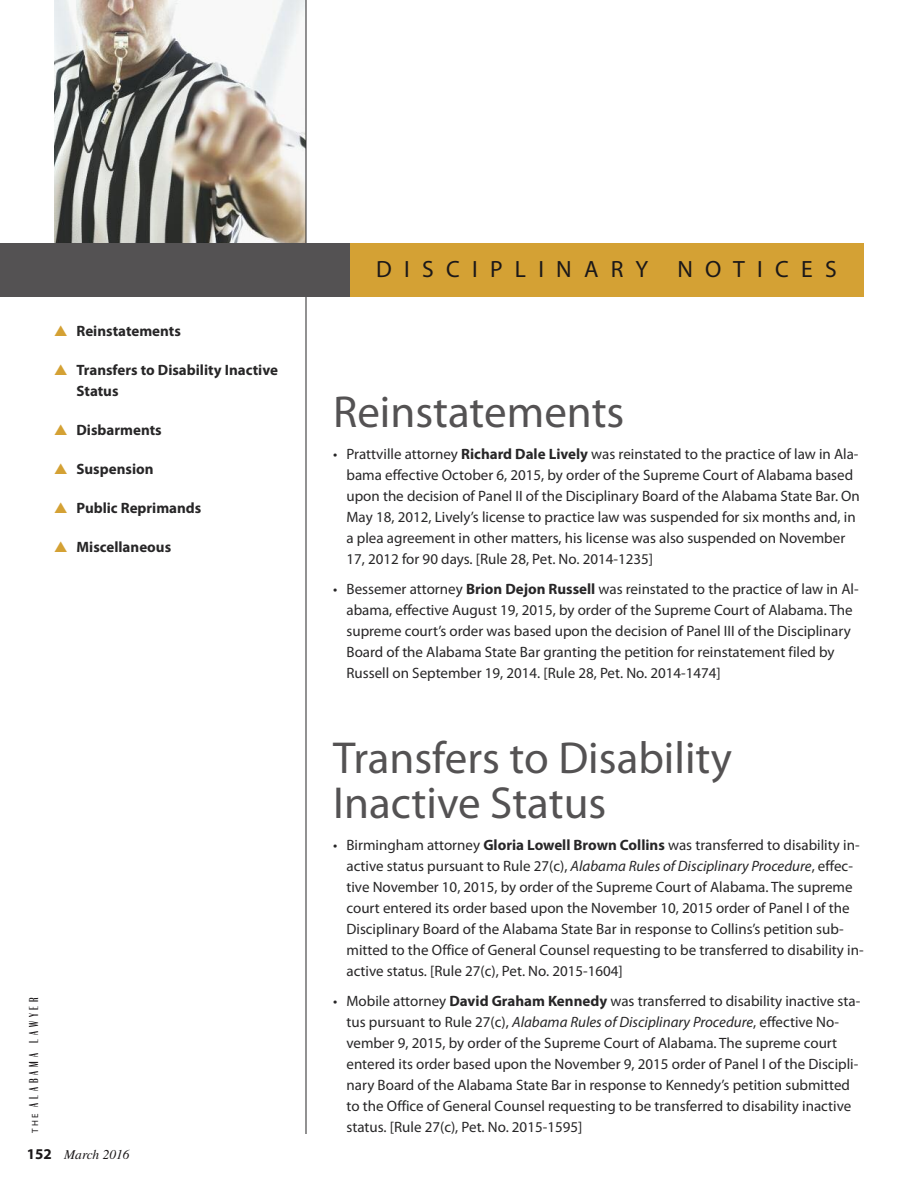
<style>
.page{position:relative;width:918px;height:1188px;background:#fff}
.page>*{position:absolute;margin:0;border:0;box-sizing:border-box;transform-origin:0 0}
.t1{font:45px/45px "Myriad Pro";color:#545253}
.t2{font:23.55px "Myriad Pro";letter-spacing:.52em;color:#1b1819}
.t3{font:15px/21px "Myriad Pro";color:#272627}
.t4{font:700 15px/21px "Myriad Pro";color:#272627}
.t5{font:500 13.5px "Britannic Com D";letter-spacing:.295em;color:#1b1819}
.t6{font:italic 13.5px "Times";color:#1b1819}
.s1{color:#d4a134}
.s2{font-family:"Myriad Pro";font-weight:400;font-size:9px}
.s3{font-family:"Myriad Pro";font-weight:700;font-style:normal;font-size:15px}
.s4{font-weight:700}
.s5{font-style:italic}
</style>
<div class="page">
<img style="left:54px;top:0;width:252px;height:243px">
<hr style="left:306px;top:0;width:1px;height:1134px;background:#272627">
<div style="left:0;top:243px;width:864px;height:54px;background:#d4a134"></div>
<div style="left:0;top:243px;width:350px;height:54px;background:#545253"></div>
<p class="t4" style="left:54px;top:322px;width:128px"><span class="s1">▲</span> reinstatements</p>
<p class="t4" style="left:76px;top:361px;width:203px;text-indent:-22px"><span class="s1">▲</span> Transfers to disability inactive status</p>
<p class="t4" style="left:54px;top:421px;width:109px"><span class="s1">▲</span> disbarments</p>
<p class="t4" style="left:54px;top:460px;width:101px"><span class="s1">▲</span> suspension</p>
<p class="t4" style="left:54px;top:499px;width:149px"><span class="s1">▲</span> Public reprimands</p>
<p class="t4" style="left:54px;top:538px;width:119px"><span class="s1">▲</span> miscellaneous</p>
<p class="t5" style="left:26px;top:1133px;width:137px;rotate:-90deg"><span class="s2">THE</span> Alabama Lawyer</p>
<p class="t6" style="left:27px;top:1150px;width:104px"><span class="s3">152</span> March 2016</p>
<h2 class="t2" style="left:376px;top:260px;width:462px">DISCIPLINARY NOTICES</h2>
<h1 class="t1" style="left:333px;top:393px;width:293px">Reinstatements</h1>
<p class="t3" style="left:346px;top:444px;width:515px;text-indent:-14px">• Prattville attorney <span class="s4">richard dale Lively</span> was reinstated to the practice of law in Ala&shy;bama effective October 6, 2015, by order of the Supreme Court of Alabama based upon the decision of Panel II of the Disciplinary Board of the Alabama State Bar. On May 18, 2012, Lively’s license to practice law was suspended for six months and, in a plea agreement in other matters, his license was also suspended on November 17, 2012 for 90 days. [Rule 28, Pet. No. 2014-1235]</p>
<p class="t3" style="left:346px;top:579px;width:514px;text-indent:-14px">• Bessemer attorney <span class="s4">Brion dejon russell</span> was reinstated to the practice of law in Al&shy;abama, effective August 19, 2015, by order of the Supreme Court of Alabama. The supreme court’s order was based upon the decision of Panel III of the Disciplinary Board of the Alabama State Bar granting the petition for reinstatement filed by Russell on September 19, 2014. [Rule 28, Pet. No. 2014-1474]</p>
<h1 class="t1" style="left:333px;top:739px;width:401px">Transfers to Disability<br>Inactive Status</h1>
<p class="t3" style="left:346px;top:836px;width:519px;text-indent:-14px">• Birmingham attorney <span class="s4">gloria Lowell Brown Collins</span> was transferred to disability in&shy;active status pursuant to Rule 27(c), <span class="s5">Alabama Rules of Disciplinary Procedure</span>, effec&shy;tive November 10, 2015, by order of the Supreme Court of Alabama. The supreme court entered its order based upon the November 10, 2015 order of Panel I of the Disciplinary Board of the Alabama State Bar in response to Collins’s petition sub&shy;mitted to the Office of General Counsel requesting to be transferred to disability in&shy;active status. [Rule 27(c), Pet. No. 2015-1604]</p>
<p class="t3" style="left:347px;top:992px;width:515px;text-indent:-14px">• Mobile attorney <span class="s4">david graham Kennedy</span> was transferred to disability inactive sta&shy;tus pursuant to Rule 27(c), <span class="s5">Alabama Rules of Disciplinary Procedure</span>, effective No&shy;vember 9, 2015, by order of the Supreme Court of Alabama. The supreme court entered its order based upon the November 9, 2015 order of Panel I of the Discipli&shy;nary Board of the Alabama State Bar in response to Kennedy’s petition submitted to the Office of General Counsel requesting to be transferred to disability inactive status. [Rule 27(c), Pet. No. 2015-1595]</p>
</div>
